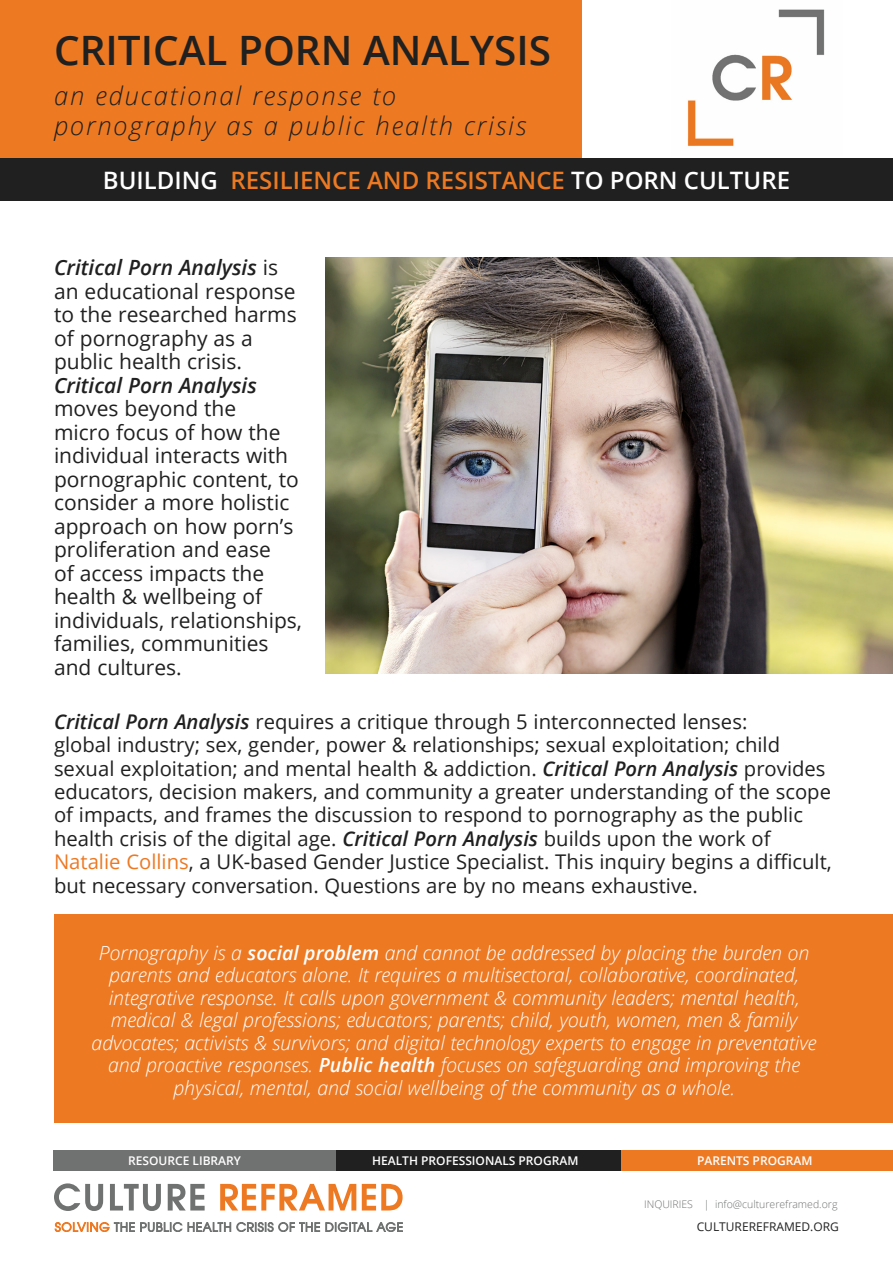
<style>
.page{position:relative;width:893px;height:1263px;background:#fff}
.page>*{position:absolute;margin:0;border:0;box-sizing:border-box;transform-origin:0 0}
.t1{font:600 40.5px "Open Sans";color:#1f201f}
.t2{font:italic 300 25.5px/30px "Open Sans";letter-spacing:.075em;color:#1f201f}
.t3{font:600 24px "Open Sans";color:#ed7923}
.t4{font:21px/23.5px "Open Sans";color:#1f201f}
.t5{font:italic 600 21px "Open Sans";color:#1f201f}
.t6{font:20.25px/23.4px "Open Sans";color:#1f201f}
.t7{font:italic 300 19.5px/22.5px "Open Sans";color:#fff;text-align:center}
.t8{font:600 12px "Open Sans";color:#fff}
.t9{font:12px "Open Sans";color:#1f201f}
.t10{font:300 10.5px "Open Sans";color:#707171}
.s1{color:#fff}
.s2{font-weight:600;font-style:italic}
.s3{color:#ed7923}
.s4{font-weight:600}
</style>
<div class="page">
<img style="left:326px;top:258px;width:567px;height:416px">
<svg style="left:55px;top:1222px;width:348px;height:10px"></svg>
<svg style="left:54px;top:1183px;width:49px;height:28px"></svg>
<svg style="left:110px;top:1184px;width:51px;height:27px"></svg>
<svg style="left:168px;top:1184px;width:37px;height:26px"></svg>
<svg style="left:220px;top:1184px;width:136px;height:26px"></svg>
<svg style="left:362px;top:1184px;width:41px;height:26px"></svg>
<div style="left:0;top:0;width:581px;height:159px;background:#ed7923"></div>
<div style="left:0;top:158px;width:893px;height:43px;background:#1f201f"></div>
<img style="left:687px;top:9px;width:138px;height:137px">
<div style="left:54px;top:914px;width:839px;height:208px;background:#ed7923"></div>
<div style="left:53px;top:1150px;width:285px;height:20px;background:#707171"></div>
<div style="left:618px;top:1150px;width:275px;height:20px;background:#ed7923"></div>
<div style="left:336px;top:1150px;width:285px;height:20px;background:#1f201f"></div>
<h1 class="t1" style="left:54px;top:23px;width:499px">CRITICAL PORN ANALYSIS</h1>
<p class="t2" style="left:54px;top:80px;width:474px">an educational response to pornography as a public health crisis</p>
<p class="t3" style="left:103px;top:164px;width:689px"><span class="s1">BUILDING</span> RESILIENCE AND RESISTANCE <span class="s1">TO PORN CULTURE</span></p>
<p class="t4" style="left:54px;top:255px;width:244px"><span class="s2">Critical Porn Analysis</span> is an educational response to the researched harms of pornography as a public health crisis.</p>
<p class="t5" style="left:54px;top:371px;width:204px">Critical Porn Analysis</p>
<p class="t4" style="left:54px;top:396px;width:250px">moves beyond the<br>micro focus of how the individual interacts with pornographic content, to consider a more holistic approach on how porn’s proliferation and ease<br>of access impacts the health &amp; wellbeing of individuals, relationships, families, communities and cultures.</p>
<p class="t6" style="left:54px;top:709px;width:779px"><span class="s2">Critical Porn Analysis</span> requires a critique through 5 interconnected lenses:<br>global industry; sex, gender, power &amp; relationships; sexual exploitation; child sexual exploitation; and mental health &amp; addiction. <span class="s2">Critical Porn Analysis</span> provides educators, decision makers, and community a greater understanding of the scope of impacts, and frames the discussion to respond to pornography as the public health crisis of the digital age. <span class="s2">Critical Porn Analysis</span> builds upon the work of <span class="s3">Natalie Collins</span>, a UK-based Gender Justice Specialist. This inquiry begins a difficult, but necessary conversation. Questions are by no means exhaustive.</p>
<p class="t7" style="left:92px;top:940px;width:727px">Pornography is a <span class="s4">social problem</span> and cannot be addressed by placing the burden on parents and educators alone. It requires a multisectoral, collaborative, coordinated, integrative response. It calls upon government &amp; community leaders; mental health, medical &amp; legal professions; educators; parents; child, youth, women, men &amp; family advocates; activists &amp; survivors; and digital technology experts to engage in preventative and proactive responses. <span class="s4">Public health</span> focuses on safeguarding and improving the physical, mental, and social wellbeing of the community as a whole.</p>
<p class="t8" style="left:128px;top:1152px;width:114px">RESOURCE LIBRARY</p>
<p class="t8" style="left:372px;top:1152px;width:208px">HEALTH PROFESSIONALS PROGRAM</p>
<p class="t8" style="left:697px;top:1152px;width:117px">PARENTS PROGRAM</p>
<p class="t10" style="left:644px;top:1197px;width:195px">INQUIRIES | info@culturereframed.org</p>
<p class="t9" style="left:697px;top:1218px;width:144px">CULTUREREFRAMED.ORG</p>
</div>
